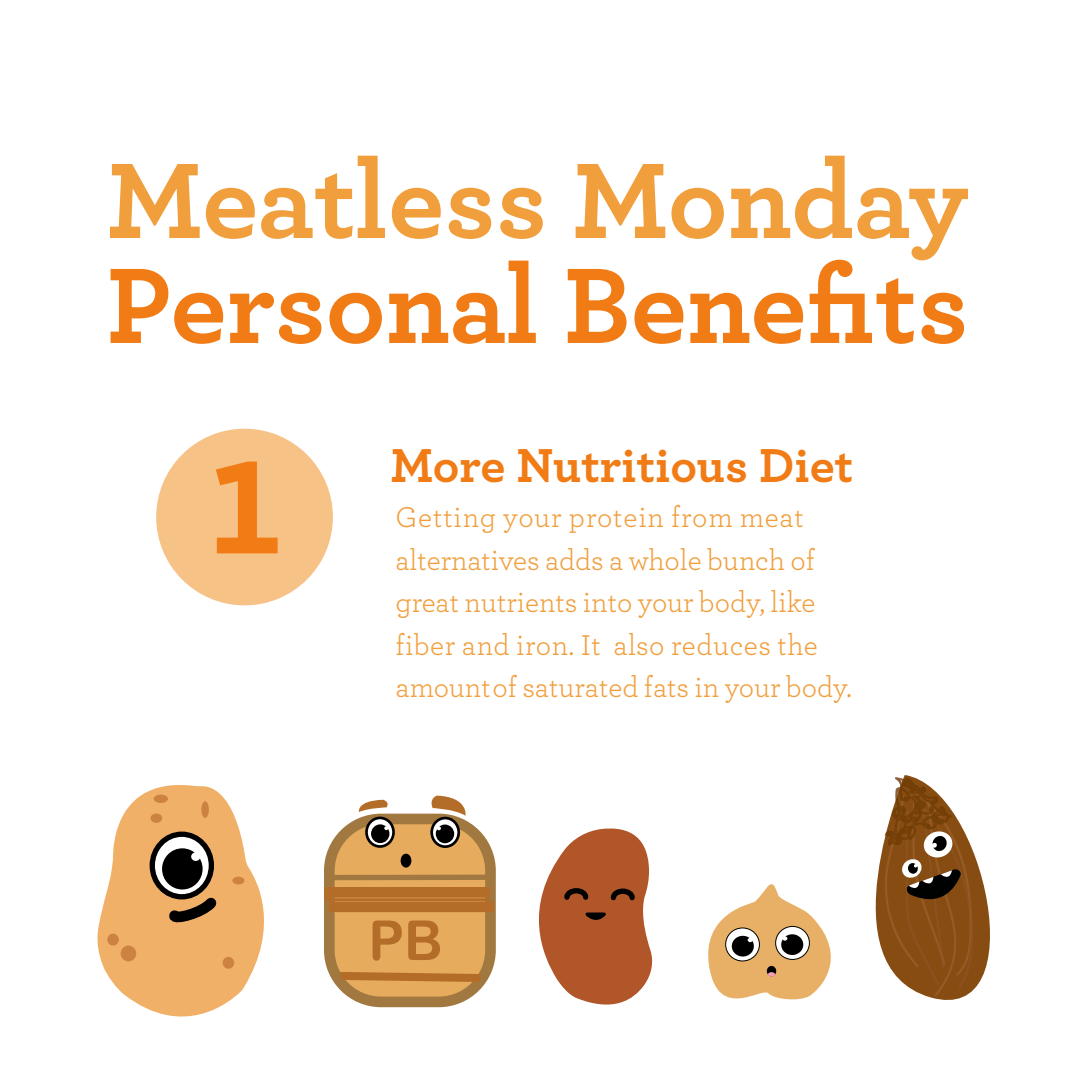
<style>
.page{position:relative;width:1080px;height:1080px;background:#fff}
.page>*{position:absolute;margin:0;border:0;box-sizing:border-box;transform-origin:0 0}
.t1{font:700 175px "Archer";color:#f17b15}
.t2{font:700 112.5px "Archer";color:#f17b15}
.t3{font:700 112.5px "Archer";letter-spacing:-.005em;color:#f19e3d}
.t4{font:55.25px "Arial Rounded MT Bold";color:#b46c29}
.t5{font:700 50px "Archer";color:#f17b15}
.t6{font:30px/42.5px "Archer";color:#f19f3e}
</style>
<div class="page">
<div style="left:156px;top:429px;width:177px;height:176px;background:#f6c285;border-radius:50%"></div>
<svg style="left:875px;top:775px;width:115px;height:225px"></svg>
<svg style="left:883px;top:777px;width:92px;height:220px"></svg>
<svg style="left:708px;top:884px;width:123px;height:116px"></svg>
<div style="left:329px;top:819px;width:161px;height:183px;background:#e6ab5d;border-radius:52px"></div>
<div style="left:324px;top:814px;width:172px;height:193px;border:11px solid #a17940;border-radius:52px"></div>
<div style="left:329px;top:901px;width:165px;height:11px;background:#b46c29"></div>
<svg style="left:332px;top:968px;width:157px;height:18px"></svg>
<hr style="left:324px;top:898px;width:166px;height:3px;background:#b46c29">
<div style="left:324px;top:887px;width:166px;height:11px;background:#b46c29"></div>
<div style="left:401px;top:854px;width:10px;height:14px;background:#000;border-radius:50%"></div>
<svg style="left:367px;top:818px;width:27px;height:29px"></svg>
<div style="left:365px;top:817px;width:30px;height:31px;border:3px solid #000;border-radius:50%"></div>
<div style="left:371px;top:824px;width:18px;height:19px;background:#000;border-radius:50%"></div>
<svg style="left:384px;top:826px;width:4px;height:4px"></svg>
<svg style="left:358px;top:800px;width:30px;height:12px"></svg>
<svg style="left:429px;top:796px;width:37px;height:20px"></svg>
<div style="left:329px;top:875px;width:160px;height:5px;background:#a17940"></div>
<svg style="left:432px;top:818px;width:27px;height:29px"></svg>
<div style="left:430px;top:817px;width:30px;height:31px;border:3px solid #000;border-radius:50%"></div>
<div style="left:436px;top:825px;width:18px;height:18px;background:#000;border-radius:50%"></div>
<svg style="left:437px;top:826px;width:4px;height:4px"></svg>
<svg style="left:538px;top:828px;width:115px;height:177px"></svg>
<svg style="left:97px;top:785px;width:167px;height:232px;fill:#f0b068"></svg>
<div style="left:107px;top:934px;width:12px;height:12px;background:#cc8240;border-radius:50%"></div>
<div style="left:121px;top:946px;width:15px;height:15px;background:#cc8240;border-radius:50%"></div>
<div style="left:223px;top:957px;width:11px;height:12px;background:#cc8240;border-radius:50%"></div>
<div style="left:232px;top:877px;width:12px;height:7px;background:#cc8240;border-radius:50%"></div>
<div style="left:201px;top:801px;width:8px;height:17px;background:#cc8240;border-radius:50%"></div>
<div style="left:151px;top:813px;width:11px;height:10px;background:#cc8240;border-radius:50%"></div>
<div style="left:154px;top:795px;width:14px;height:8px;background:#cc8240;border-radius:50%"></div>
<svg style="left:152px;top:834px;width:59px;height:63px"></svg>
<div style="left:150px;top:832px;width:64px;height:67px;border:5px solid #000;border-radius:50%"></div>
<div style="left:162px;top:848px;width:41px;height:41px;background:#000;border-radius:50%"></div>
<div style="left:191px;top:852px;width:9px;height:9px;background:#fff;border-radius:50%"></div>
<svg style="left:163px;top:888px;width:63px;height:32px;background:#99744b"></svg>
<h2 class="t3" style="left:106px;top:112px;width:864px">Meatless Monday</h2>
<h2 class="t2" style="left:106px;top:217px;width:864px">Personal Benefits</h2>
<h1 class="t1" style="left:207px;top:357px;width:78px">1</h1>
<h3 class="t5" style="left:390px;top:426px;width:464px">More Nutritious Diet</h3>
<p class="t6" style="left:395px;top:495px;width:458px">Getting your protein from meat alternatives adds a whole bunch of great nutrients into your body, like fiber and iron. It also reduces the amount of saturated fats in your body.</p>
<h3 class="t4" style="left:368px;top:908px;width:76px">PB</h3>
</div>
